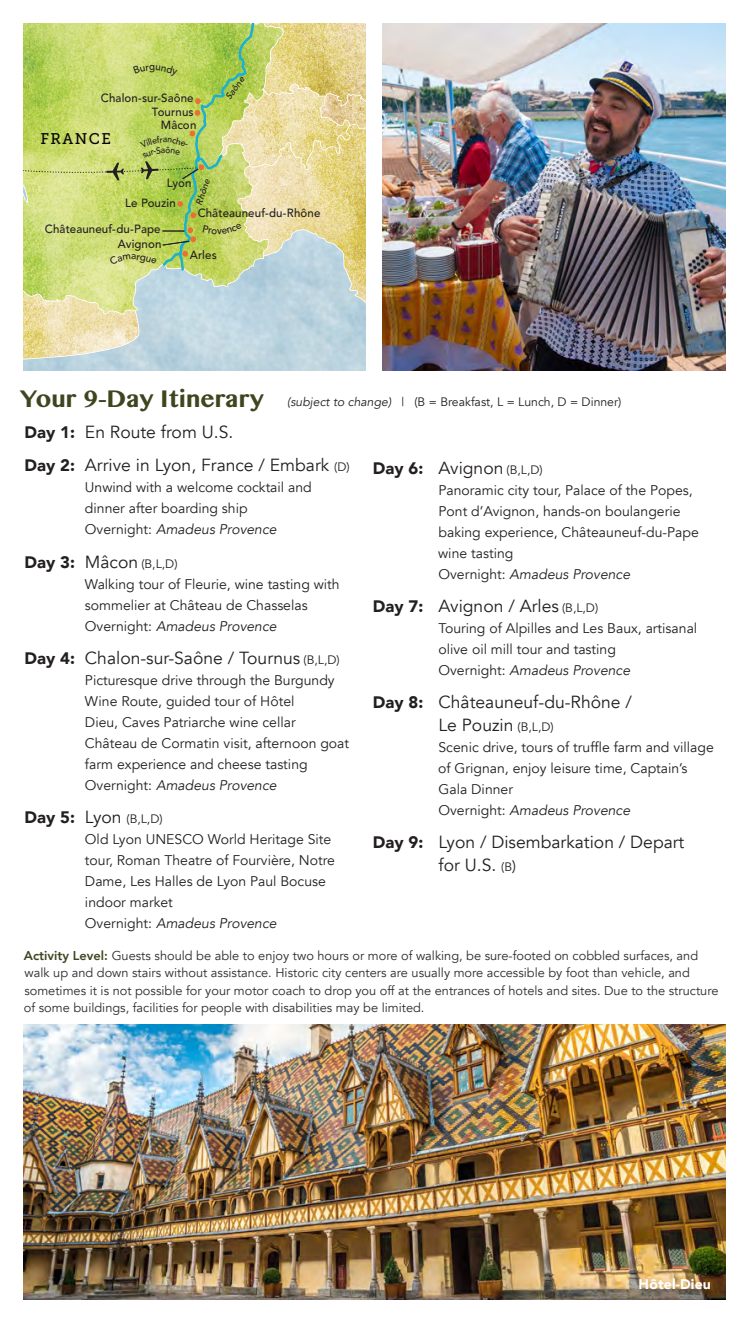
<style>
.page{position:relative;width:749px;height:1323px;background:#fff}
.page>*{position:absolute;margin:0;border:0;box-sizing:border-box;transform-origin:0 0}
.Description{font:700 28px "Khmer MN";color:#3e461f}
.Sub_Day{font:17.5px "Avenir";color:#231f20}
.t1{font:15.4px "Museo Slab 500";letter-spacing:.1em;color:#040503}
.Sub_Day-2{font:14px/21px "Avenir";color:#231f20}
.Sub_Day-3{font:italic 14px "Avenir";color:#231f20}
.t2{font:900 14px "Avenir";letter-spacing:.01em;color:#fff}
.Heading{font:12.78px/17.5px "Avenir";color:#2e2b2c}
.Description-2{font:12.25px "Avenir";color:#231f20}
.Sub_Day-4{font:12.25px "Avenir";color:#231f20}
.t3{font:500 11.9px "Avenir";letter-spacing:.01em;color:#231f20}
.t4{font:italic 500 8.92px "Avenir";color:#231f20}
.t5{font:500 8.92px "Avenir";color:#231f20}
.s1{font-weight:900;font-size:16.62px}
.s2{font-size:12.25px}
.s3{font-style:normal}
.s4{font-size:17.5px}
.s5{font-weight:800;color:#3e461f}
.s6{font-style:italic}
.s7{font-size:14.88px}
</style>
<div class="page">
<img style="left:382px;top:24px;width:342px;height:346px">
<img style="left:24px;top:1024px;width:700px;height:275px">
<svg style="left:24px;top:24px;width:341px;height:342px;background:#cbd691"></svg>
<p class="t3" style="left:101px;top:88px;width:94px">Chalon-sur-Saône</p>
<p class="t3" style="left:152px;top:101px;width:43px">Tournus</p>
<p class="t1" style="left:40px;top:130px;width:72px">FRANCE</p>
<p class="t3" style="left:161px;top:115px;width:37px">Mâcon</p>
<p class="t5" style="left:163px;top:132px;width:6px">a</p>
<p class="t4" style="left:223px;top:95px;width:27px;rotate:-55deg">Saône</p>
<p class="t3" style="left:167px;top:172px;width:26px">Lyon</p>
<p class="t4" style="left:193px;top:203px;width:28px;rotate:-71deg">Rhône</p>
<p class="t3" style="left:125px;top:193px;width:52px">Le Pouzin</p>
<p class="t3" style="left:197px;top:203px;width:124px">Châteauneuf-du-Rhône</p>
<p class="t3" style="left:45px;top:219px;width:117px">Châteauneuf-du-Pape</p>
<p class="t3" style="left:118px;top:234px;width:45px">Avignon</p>
<p class="t3" style="left:189px;top:245px;width:29px">Arles</p>
<p class="Description" style="left:20px;top:381px;width:245px">Your 9-Day Itinerary</p>
<p class="Sub_Day" style="left:25px;top:422px;width:210px"><span class="s1">Day 1:</span> En Route from U.S.</p>
<p class="Sub_Day" style="left:25px;top:455px;width:326px"><span class="s1">Day 2:</span> Arrive in Lyon, France / Embark <span class="s2">(D)</span></p>
<p class="Sub_Day-2" style="left:85px;top:477px;width:228px">Unwind with a welcome cocktail and</p>
<p class="Sub_Day-2" style="left:85px;top:498px;width:164px">dinner after boarding ship</p>
<p class="Sub_Day-3" style="left:85px;top:521px;width:193px"><span class="s3">Overnight:</span> Amadeus Provence</p>
<p class="Sub_Day-4" style="left:25px;top:556px;width:154px"><span class="s1">Day 3:</span> <span class="s4">Mâcon</span> (B,L,D)</p>
<p class="Sub_Day-2" style="left:85px;top:574px;width:256px">Walking tour of Fleurie, wine tasting with sommelier at Château de Chasselas</p>
<p class="Sub_Day-3" style="left:85px;top:617px;width:193px"><span class="s3">Overnight:</span> Amadeus Provence</p>
<p class="Sub_Day" style="left:25px;top:647px;width:316px"><span class="s1">Day 4:</span> Chalon-sur-Saône / Tournus <span class="s2">(B,L,D)</span></p>
<p class="Sub_Day-2" style="left:85px;top:670px;width:251px">Picturesque drive through the Burgundy</p>
<p class="Sub_Day-2" style="left:85px;top:691px;width:211px">Wine Route, guided tour of Hôtel</p>
<p class="Sub_Day-2" style="left:85px;top:712px;width:212px">Dieu, Caves Patriarche wine cellar</p>
<p class="Sub_Day-2" style="left:85px;top:733px;width:265px">Château de Cormatin visit, afternoon goat farm experience and cheese tasting</p>
<p class="Sub_Day-3" style="left:85px;top:777px;width:193px"><span class="s3">Overnight:</span> Amadeus Provence</p>
<p class="Sub_Day-4" style="left:25px;top:812px;width:139px"><span class="s1">Day 5:</span> <span class="s4">Lyon</span> (B,L,D)</p>
<p class="Sub_Day-2" style="left:85px;top:829px;width:248px">Old Lyon UNESCO World Heritage Site</p>
<p class="Sub_Day-2" style="left:85px;top:850px;width:251px">tour, Roman Theatre of Fourvière, Notre<br>Dame, Les Halles de Lyon Paul Bocuse indoor market</p>
<p class="Sub_Day-3" style="left:85px;top:915px;width:193px"><span class="s3">Overnight:</span> Amadeus Provence</p>
<p class="Heading" style="left:24px;top:947px;width:695px"><span class="s5">Activity Level:</span> Guests should be able to enjoy two hours or more of walking, be sure-footed on cobbled surfaces, and walk up and down stairs without assistance. Historic city centers are usually more accessible by foot than vehicle, and sometimes it is not possible for your motor coach to drop you off at the entrances of hotels and sites. Due to the structure of some buildings, facilities for people with disabilities may be limited.</p>
<p class="Description-2" style="left:287px;top:395px;width:335px"><span class="s6">(subject to change)</span> | (B = Breakfast, L = Lunch, D = Dinner)</p>
<p class="Sub_Day" style="left:372px;top:457px;width:171px"><span class="s1">Day 6:</span> Avignon <span class="s2">(B,L,D)</span></p>
<p class="Sub_Day-2" style="left:438px;top:480px;width:255px">Panoramic city tour, Palace of the Popes,</p>
<p class="Sub_Day-2" style="left:438px;top:501px;width:243px">Pont d’Avignon, hands-on boulangerie</p>
<p class="Sub_Day-2" style="left:438px;top:522px;width:262px">baking experience, Châteauneuf-du-Pape wine tasting</p>
<p class="Sub_Day-3" style="left:438px;top:565px;width:193px"><span class="s3">Overnight:</span> Amadeus Provence</p>
<p class="Sub_Day" style="left:372px;top:595px;width:227px"><span class="s1">Day 7:</span> Avignon / Arles <span class="s2">(B,L,D)</span></p>
<p class="Sub_Day-2" style="left:438px;top:618px;width:260px">Touring of Alpilles and Les Baux, artisanal</p>
<p class="Sub_Day-2" style="left:438px;top:639px;width:179px">olive oil mill tour and tasting</p>
<p class="Sub_Day-3" style="left:438px;top:662px;width:193px"><span class="s3">Overnight:</span> Amadeus Provence</p>
<p class="Sub_Day" style="left:372px;top:692px;width:260px"><span class="s1">Day 8:</span> Châteauneuf-du-Rhône /</p>
<p class="Sub_Day" style="left:438px;top:714px;width:117px">Le Pouzin <span class="s2">(B,L,D)</span></p>
<p class="Sub_Day-2" style="left:438px;top:737px;width:277px">Scenic drive, tours of truffle farm and village of Grignan, enjoy leisure time, Captain’s<br>Gala Dinner</p>
<p class="Sub_Day-3" style="left:438px;top:802px;width:193px"><span class="s3">Overnight:</span> Amadeus Provence</p>
<p class="Sub_Day" style="left:372px;top:832px;width:313px"><span class="s1">Day 9:</span> Lyon / Disembarkation / Depart</p>
<p class="Sub_Day" style="left:438px;top:854px;width:79px">for U.S. <span class="s2">(B</span><span class="s7">)</span></p>
<p class="t2" style="left:638px;top:1272px;width:74px">Hôtel-Dieu</p>
</div>
